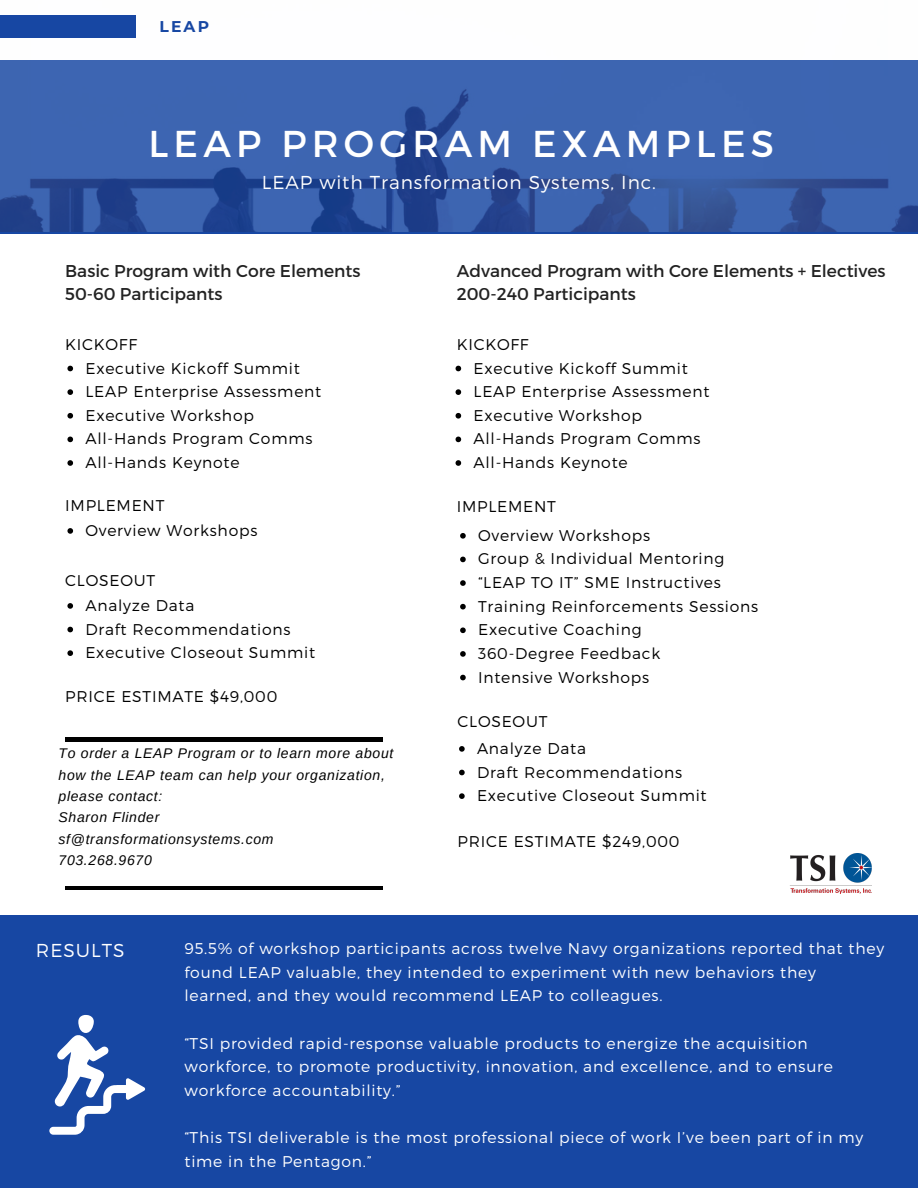
<style>
.page{position:relative;width:918px;height:1188px;background:#fff}
.page>*{position:absolute;margin:0;border:0;box-sizing:border-box;transform-origin:0 0}
.t1{font:37.35px "Montserrat";letter-spacing:.14em;color:#fff}
.t2{font:300 18.75px "Montserrat";letter-spacing:.05em;color:#fff}
.t3{font:17.1px/23.7px "Montserrat";color:#222}
.t4{font:300 15.6px "Montserrat";letter-spacing:.05em;color:#000}
.t5{font:300 15.6px/23.7px "Montserrat";letter-spacing:.05em;color:#fff}
.t6{font:700 15.6px "Montserrat";color:#1747a3}
.t7{font:italic 13.95px/21.3px "Arimo";letter-spacing:.05em;color:#000}
</style>
<div class="page">
<div style="left:0;top:916px;width:918px;height:272px;background:#1747a3"></div>
<img style="left:0;top:15px;width:918px;height:217px">
<div style="left:0;top:16px;width:135px;height:21px;background:#1747a3"></div>
<img style="left:790px;top:854px;width:82px;height:39px">
<svg style="left:67px;top:366px;width:6px;height:5px"></svg>
<svg style="left:67px;top:389px;width:6px;height:6px"></svg>
<svg style="left:67px;top:413px;width:6px;height:6px"></svg>
<svg style="left:67px;top:437px;width:6px;height:5px"></svg>
<svg style="left:67px;top:460px;width:6px;height:6px"></svg>
<svg style="left:67px;top:528px;width:6px;height:6px"></svg>
<svg style="left:67px;top:603px;width:6px;height:6px"></svg>
<svg style="left:67px;top:627px;width:6px;height:5px"></svg>
<svg style="left:67px;top:650px;width:6px;height:6px"></svg>
<svg style="left:456px;top:366px;width:5px;height:5px"></svg>
<svg style="left:456px;top:389px;width:5px;height:6px"></svg>
<svg style="left:456px;top:413px;width:5px;height:6px"></svg>
<svg style="left:456px;top:437px;width:5px;height:5px"></svg>
<svg style="left:456px;top:460px;width:5px;height:6px"></svg>
<svg style="left:460px;top:533px;width:6px;height:6px"></svg>
<svg style="left:460px;top:557px;width:6px;height:5px"></svg>
<svg style="left:460px;top:580px;width:6px;height:6px"></svg>
<svg style="left:460px;top:604px;width:6px;height:5px"></svg>
<svg style="left:460px;top:627px;width:6px;height:6px"></svg>
<svg style="left:460px;top:651px;width:6px;height:6px"></svg>
<svg style="left:460px;top:675px;width:6px;height:5px"></svg>
<svg style="left:459px;top:746px;width:6px;height:6px"></svg>
<svg style="left:459px;top:770px;width:6px;height:5px"></svg>
<svg style="left:459px;top:793px;width:6px;height:6px"></svg>
<hr style="left:65px;top:738px;width:317px;height:3px;background:#000">
<hr style="left:65px;top:886px;width:317px;height:4px;background:#000">
<svg style="left:49px;top:1015px;width:96px;height:120px"></svg>
<h4 class="t6" style="left:159px;top:17px;width:51px">LEAP</h4>
<h1 class="t1" style="left:148px;top:119px;width:627px">LEAP PROGRAM EXAMPLES</h1>
<h3 class="t2" style="left:262px;top:170px;width:396px">LEAP with Transformation Systems, Inc.</h3>
<p class="t3" style="left:65px;top:258px;width:297px">Basic Program with Core Elements<br>50-60 Participants</p>
<p class="t4" style="left:65px;top:334px;width:74px">KICKOFF</p>
<p class="t4" style="left:85px;top:358px;width:216px">Executive Kickoff Summit</p>
<h5 class="t4" style="left:85px;top:381px;width:237px">LEAP Enterprise Assessment</h5>
<p class="t4" style="left:85px;top:405px;width:170px">Executive Workshop</p>
<p class="t4" style="left:85px;top:429px;width:228px">All-Hands Program Comms</p>
<p class="t4" style="left:85px;top:452px;width:156px">All-Hands Keynote</p>
<p class="t4" style="left:65px;top:495px;width:101px">IMPLEMENT</p>
<h5 class="t4" style="left:85px;top:520px;width:173px">Overview Workshops</h5>
<p class="t4" style="left:65px;top:571px;width:91px">CLOSEOUT</p>
<p class="t4" style="left:85px;top:595px;width:110px">Analyze Data</p>
<h5 class="t4" style="left:85px;top:619px;width:207px">Draft Recommendations</h5>
<p class="t4" style="left:85px;top:643px;width:231px">Executive Closeout Summit</p>
<h5 class="t4" style="left:65px;top:686px;width:214px">PRICE ESTIMATE $49,000</h5>
<h3 class="t7" style="left:59px;top:743px;width:336px">To order a LEAP Program or to learn more about how the LEAP team can help your organization, please contact:</h3>
<p class="t7" style="left:59px;top:807px;width:102px">Sharon Flinder</p>
<p class="t7" style="left:59px;top:828px;width:217px">sf@transformationsystems.com</p>
<p class="t7" style="left:59px;top:850px;width:95px">703.268.9670</p>
<p class="t3" style="left:457px;top:258px;width:430px">Advanced Program with Core Elements + Electives<br>200-240 Participants</p>
<p class="t4" style="left:457px;top:334px;width:74px">KICKOFF</p>
<h5 class="t4" style="left:474px;top:358px;width:216px">Executive Kickoff Summit</h5>
<p class="t4" style="left:474px;top:381px;width:237px">LEAP Enterprise Assessment</p>
<p class="t4" style="left:474px;top:405px;width:170px">Executive Workshop</p>
<p class="t4" style="left:474px;top:429px;width:228px">All-Hands Program Comms</p>
<p class="t4" style="left:474px;top:452px;width:156px">All-Hands Keynote</p>
<p class="t4" style="left:457px;top:496px;width:101px">IMPLEMENT</p>
<p class="t4" style="left:478px;top:525px;width:173px">Overview Workshops</p>
<p class="t4" style="left:478px;top:549px;width:248px">Group &amp; Individual Mentoring</p>
<h5 class="t4" style="left:478px;top:572px;width:244px">“LEAP TO IT” SME Instructives</h5>
<h5 class="t4" style="left:478px;top:596px;width:282px">Training Reinforcements Sessions</h5>
<p class="t4" style="left:478px;top:620px;width:165px">Executive Coaching</p>
<p class="t4" style="left:478px;top:643px;width:184px">360-Degree Feedback</p>
<p class="t4" style="left:478px;top:667px;width:173px">Intensive Workshops</p>
<p class="t4" style="left:458px;top:712px;width:91px">CLOSEOUT</p>
<p class="t4" style="left:477px;top:738px;width:110px">Analyze Data</p>
<p class="t4" style="left:477px;top:762px;width:207px">Draft Recommendations</p>
<p class="t4" style="left:477px;top:786px;width:231px">Executive Closeout Summit</p>
<p class="t4" style="left:458px;top:832px;width:223px">PRICE ESTIMATE $249,000</p>
<p class="t2" style="left:36px;top:938px;width:90px">RESULTS</p>
<p class="t5" style="left:185px;top:936px;width:701px">95.5% of workshop participants across twelve Navy organizations reported that they found LEAP valuable, they intended to experiment with new behaviors they learned, and they would recommend LEAP to colleagues.</p>
<p class="t5" style="left:185px;top:1030px;width:650px">“TSI provided rapid-response valuable products to energize the acquisition workforce, to promote productivity, innovation, and excellence, and to ensure workforce accountability.”</p>
<h5 class="t5" style="left:185px;top:1125px;width:680px">“This TSI deliverable is the most professional piece of work I’ve been part of in my time in the Pentagon.”</h5>
</div>
